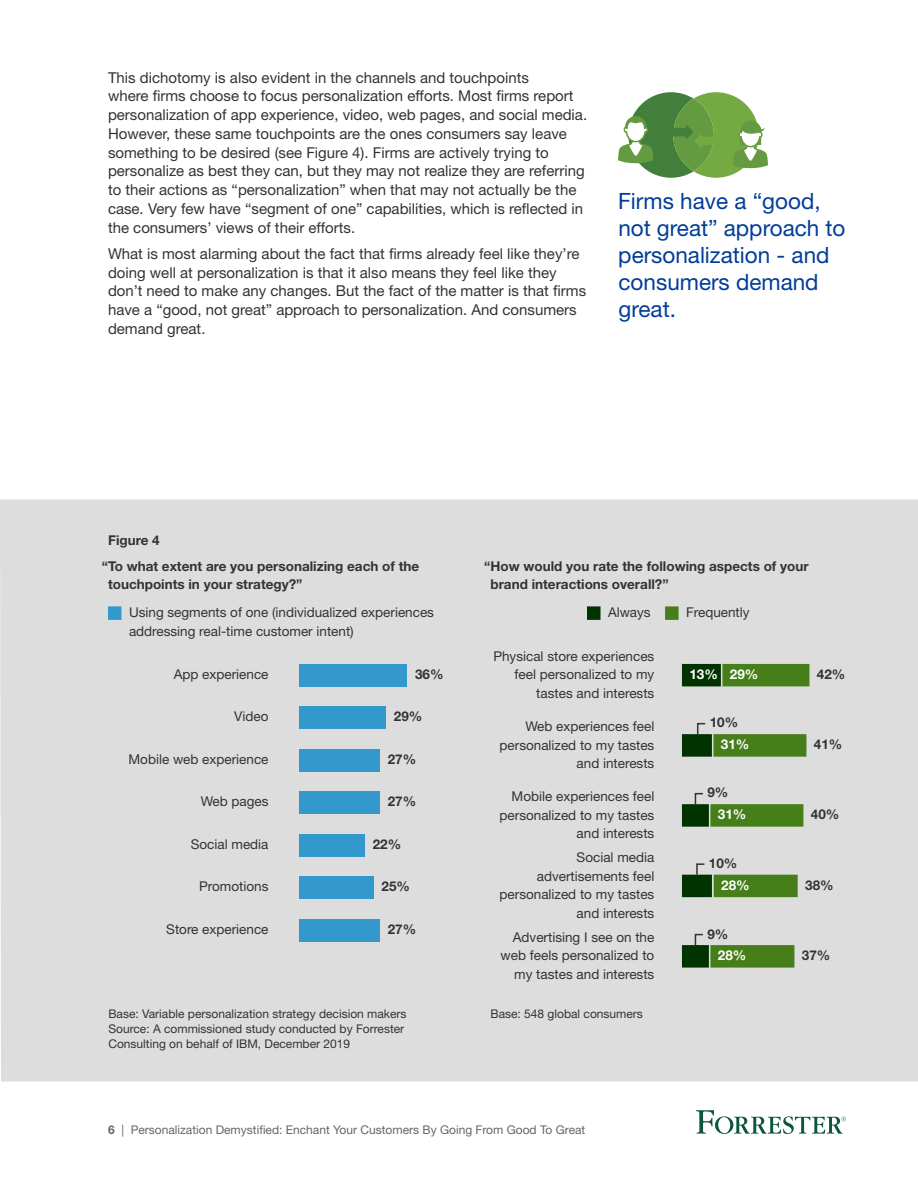
<style>
.page{position:relative;width:918px;height:1188px;background:#fff}
.page>*{position:absolute;margin:0;border:0;box-sizing:border-box;transform-origin:0 0}
.Call-out_blue{font:22.5px/27px "Helvetica Neue LT Std";color:#003d99}
.t1{font:15px/18.8px "Helvetica Neue LT Std";color:#333}
.t2{font:13.5px/18.8px "Helvetica Neue LT Std";color:#333;text-align:right}
.t3{font:700 13.5px/21.8px "Helvetica Neue LT Std";color:#333}
.t4{font:700 13.5px/21.8px "Helvetica Neue LT Std";color:#fff}
.t5{font:12px/15px "Helvetica Neue LT Std";color:#333}
.t6{font:12px "Helvetica Neue LT Std";color:#666}
.s1{color:#fff}
.s2{color:#333}
.s3{font-weight:700}
</style>
<div class="page">
<svg style="left:696px;top:1110px;width:150px;height:24px"></svg>
<div style="left:0;top:500px;width:918px;height:582px;background:#ddd"></div>
<svg style="left:586px;top:605px;width:16px;height:16px"></svg>
<svg style="left:106px;top:605px;width:17px;height:16px"></svg>
<svg style="left:664px;top:605px;width:16px;height:16px"></svg>
<svg style="left:680px;top:662px;width:131px;height:26px;background:#4d7b34"></svg>
<div style="left:299px;top:664px;width:108px;height:23px;background:#39c"></div>
<div style="left:299px;top:707px;width:87px;height:22px;background:#39c"></div>
<div style="left:299px;top:749px;width:81px;height:22px;background:#39c"></div>
<div style="left:299px;top:791px;width:81px;height:23px;background:#39c"></div>
<div style="left:299px;top:834px;width:66px;height:22px;background:#39c"></div>
<div style="left:299px;top:876px;width:75px;height:23px;background:#39c"></div>
<div style="left:299px;top:919px;width:81px;height:22px;background:#39c"></div>
<svg style="left:680px;top:722px;width:128px;height:36px;background:#779863"></svg>
<svg style="left:680px;top:792px;width:125px;height:36px;background:#779963"></svg>
<svg style="left:680px;top:863px;width:119px;height:36px;background:#769763"></svg>
<svg style="left:680px;top:933px;width:116px;height:36px;background:#779863"></svg>
<svg style="left:618px;top:92px;width:150px;height:86px"></svg>
<p class="t1" style="left:108px;top:68px;width:481px">This dichotomy is also evident in the channels and touchpoints<br>where firms choose to focus personalization efforts. Most firms report personalization of app experience, video, web pages, and social media.<br>However, these same touchpoints are the ones consumers say leave something to be desired (see Figure 4). Firms are actively trying to personalize as best they can, but they may not realize they are referring to their actions as “personalization” when that may not actually be the case. Very few have “segment of one” capabilities, which is reflected in the consumers’ views of their efforts.</p>
<p class="t1" style="left:108px;top:244px;width:480px">What is most alarming about the fact that firms already feel like they’re doing well at personalization is that it also means they feel like they don’t need to make any changes. But the fact of the matter is that firms have a “good, not great” approach to personalization. And consumers demand great.</p>
<p class="Call-out_blue" style="left:618px;top:187px;width:229px">Firms have a “good, not great” approach to personalization - and consumers demand great.</p>
<p class="t3" style="left:102px;top:527px;width:319px;line-height:25.5px;text-indent:6px">Figure 4<br>“To what extent are you personalizing each of the</p>
<p class="t3" style="left:108px;top:573px;width:196px">touchpoints in your strategy?”</p>
<p class="t3" style="left:490px;top:556px;width:320px;line-height:18.8px;text-indent:-6px">“How would you rate the following aspects of your brand interactions overall?”</p>
<p class="t2" style="left:608px;top:603px;width:44px">Always</p>
<p class="t2" style="left:129px;top:603px;width:307px;text-align:left">Using segments of one (individualized experiences addressing real-time customer intent)</p>
<p class="t2" style="left:686px;top:603px;width:65px">Frequently</p>
<p class="t4" style="left:689px;top:663px;width:71px">13% 29%</p>
<p class="t3" style="left:721px;top:711px;width:30px;text-indent:-11px">10%<br><span class="s1">31%</span></p>
<p class="t4" style="left:718px;top:781px;width:30px;text-indent:-11px"><span class="s2">9%<br></span>31%</p>
<p class="t3" style="left:721px;top:852px;width:30px;text-indent:-12px">10%<br><span class="s1">28%</span></p>
<p class="t4" style="left:718px;top:923px;width:30px;line-height:21.1px;text-indent:-11px"><span class="s2">9%<br></span>28%</p>
<p class="t2" style="left:493px;top:646px;width:163px">Physical store experiences feel personalized to my tastes and interests</p>
<p class="t3" style="left:817px;top:663px;width:30px">42%</p>
<p class="t3" style="left:415px;top:663px;width:30px">36%</p>
<p class="t3" style="left:394px;top:705px;width:30px">29%</p>
<p class="t3" style="left:388px;top:748px;width:30px">27%</p>
<p class="t3" style="left:388px;top:790px;width:30px">27%</p>
<p class="t3" style="left:373px;top:833px;width:30px">22%</p>
<p class="t3" style="left:382px;top:875px;width:30px">25%</p>
<p class="t3" style="left:388px;top:918px;width:30px">27%</p>
<p class="t2" style="left:174px;top:665px;width:96px">App experience</p>
<p class="t2" style="left:234px;top:707px;width:36px">Video</p>
<p class="t2" style="left:129px;top:750px;width:141px">Mobile web experience</p>
<p class="t2" style="left:201px;top:792px;width:69px">Web pages</p>
<p class="t2" style="left:191px;top:834px;width:79px">Social media</p>
<p class="t2" style="left:199px;top:877px;width:71px">Promotions</p>
<p class="t2" style="left:166px;top:919px;width:104px">Store experience</p>
<p class="t2" style="left:500px;top:716px;width:156px">Web experiences feel personalized to my tastes and interests</p>
<p class="t3" style="left:814px;top:733px;width:30px">41%</p>
<p class="t2" style="left:500px;top:786px;width:156px">Mobile experiences feel personalized to my tastes and interests</p>
<p class="t3" style="left:811px;top:803px;width:30px">40%</p>
<p class="t2" style="left:500px;top:848px;width:156px">Social media advertisements feel personalized to my tastes and interests</p>
<p class="t3" style="left:805px;top:874px;width:30px">38%</p>
<p class="t2" style="left:501px;top:927px;width:155px">Advertising I see on the web feels personalized to my tastes and interests</p>
<p class="t3" style="left:802px;top:944px;width:30px">37%</p>
<p class="t5" style="left:108px;top:1006px;width:300px">Base: Variable personalization strategy decision makers</p>
<p class="t5" style="left:490px;top:1006px;width:154px">Base: 548 global consumers</p>
<p class="t5" style="left:108px;top:1021px;width:297px">Source: A commissioned study conducted by Forrester<br>Consulting on behalf of IBM, December 2019</p>
<p class="t6" style="left:108px;top:1123px;width:479px"><span class="s3">6</span> | Personalization Demystified: Enchant Your Customers By Going From Good To Great</p>
</div>
